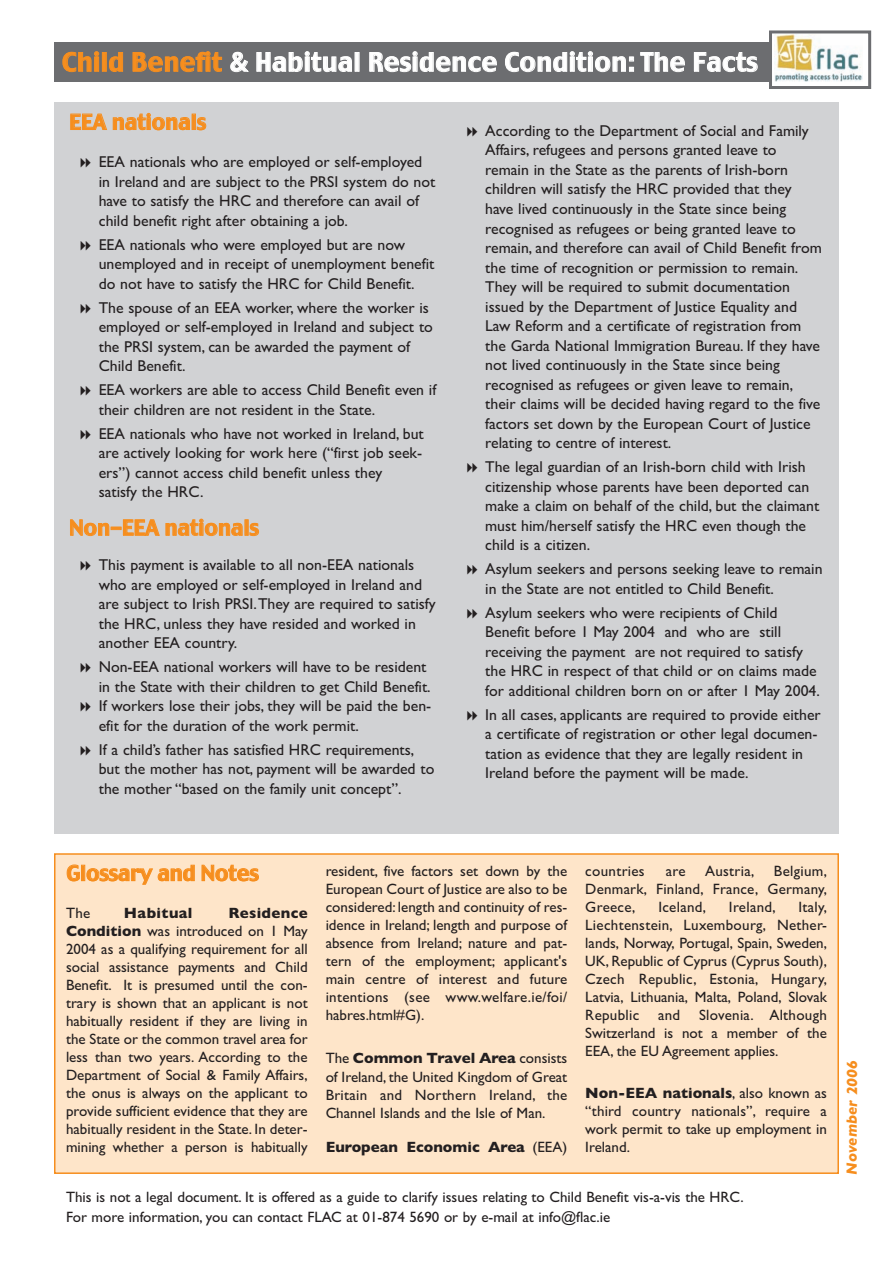
<style>
.page{position:relative;width:893px;height:1263px;background:#fff}
.page>*{position:absolute;margin:0;border:0;box-sizing:border-box;transform-origin:0 0}
.t1{font:25.5px "Charcoal";color:#fff}
.t2{font:21px "Charcoal";letter-spacing:-.015em;color:#f68e1e}
.t3{font:15.75px/19.5px "Gill Sans";color:#231f20}
.t4{font:15px/18px "Gill Sans";color:#231f20;text-align:justify}
.t5{font:15px "Gill Sans";letter-spacing:.02em;color:#231f20}
.t6{font:700 15px "Gill Sans";color:#231f20}
.t7{font:italic 700 15px "Gill Sans";letter-spacing:-.005em;color:#f68e1e}
.t8{font:700 15px "Gill Sans";letter-spacing:.025em;color:#231f20}
.s1{color:#f68e1e}
.s2{font-weight:700}
.s3{font-weight:400}
</style>
<div class="page">
<div style="left:54px;top:42px;width:785px;height:40px;background:#6c6d70"></div>
<div style="left:54px;top:103px;width:785px;height:731px;background:#d1d2d4"></div>
<div style="left:55px;top:854px;width:783px;height:319px;background:#fee5c9"></div>
<div style="left:54px;top:853px;width:785px;height:321px;border:2px solid #f68e1e"></div>
<div style="left:770px;top:32px;width:100px;height:55px;background:#fff"></div>
<img style="left:774px;top:35px;width:89px;height:46px">
<div style="left:769px;top:30px;width:102px;height:59px;border:3px solid #6c6d70"></div>
<h1 class="t1" style="left:62px;top:48px;width:697px"><span class="s1">Child Benefit</span> &amp; Habitual Residence Condition: The Facts</h1>
<h2 class="t2" style="left:69px;top:110px;width:139px">EEA nationals</h2>
<p class="t3" style="left:99px;top:152px;width:338px">EEA nationals who are employed or self-employed in Ireland and are subject to the PRSI system do not have to satisfy the HRC and therefore can avail of child benefit right after obtaining a job.</p>
<p class="t3" style="left:99px;top:235px;width:337px">EEA nationals who were employed but are now unemployed and in receipt of unemployment benefit do not have to satisfy the HRC for Child Benefit.</p>
<p class="t3" style="left:99px;top:298px;width:336px">The spouse of an EEA worker, where the worker is employed or self-employed in Ireland and subject to the PRSI system, can be awarded the payment of Child Benefit.</p>
<p class="t3" style="left:99px;top:380px;width:339px">EEA workers are able to access Child Benefit even if their children are not resident in the State.</p>
<p class="t3" style="left:99px;top:424px;width:327px">EEA nationals who have not worked in Ireland, but are actively looking for work here (“first job seek&shy;ers”) cannot access child benefit unless they satisfy the HRC.</p>
<h2 class="t2" style="left:69px;top:516px;width:191px">Non-EEA nationals</h2>
<p class="t3" style="left:99px;top:555px;width:338px">This payment is available to all non-EEA nationals who are employed or self-employed in Ireland and are subject to Irish PRSI.They are required to satisfy the HRC, unless they have resided and worked in another EEA country.</p>
<p class="t3" style="left:99px;top:657px;width:334px">Non-EEA national workers will have to be resident in the State with their children to get Child Benefit.<br>If workers lose their jobs, they will be paid the ben&shy;efit for the duration of the work permit.</p>
<p class="t3" style="left:99px;top:739px;width:337px">If a child’s father has satisfied HRC requirements, but the mother has not, payment will be awarded to the mother “based on the family unit concept”.</p>
<p class="t3" style="left:485px;top:121px;width:338px">According to the Department of Social and Family Affairs, refugees and persons granted leave to remain in the State as the parents of Irish-born children will satisfy the HRC provided that they have lived continuously in the State since being recognised as refugees or being granted leave to remain, and therefore can avail of Child Benefit from the time of recognition or permission to remain.<br>They will be required to submit documentation issued by the Department of Justice Equality and Law Reform and a certificate of registration from the Garda National Immigration Bureau. If they have not lived continuously in the State since being recognised as refugees or given leave to remain, their claims will be decided having regard to the five factors set down by the European Court of Justice relating to centre of interest.</p>
<p class="t3" style="left:485px;top:457px;width:336px">The legal guardian of an Irish-born child with Irish citizenship whose parents have been deported can make a claim on behalf of the child, but the claimant must him/herself satisfy the HRC even though the child is a citizen.</p>
<p class="t3" style="left:485px;top:559px;width:339px">Asylum seekers and persons seeking leave to remain in the State are not entitled to Child Benefit.</p>
<p class="t3" style="left:485px;top:602px;width:336px">Asylum seekers who were recipients of Child Benefit before 1 May 2004 and who are still receiving the payment are not required to satisfy the HRC in respect of that child or on claims made for additional children born on or after 1 May 2004.</p>
<p class="t3" style="left:485px;top:704px;width:337px">In all cases, applicants are required to provide either a certificate of registration or other legal documen&shy;tation as evidence that they are legally resident in Ireland before the payment will be made.</p>
<h2 class="t2" style="left:66px;top:861px;width:194px">Glossary and Notes</h2>
<p class="t4" style="left:66px;top:904px;width:26px">The</p>
<p class="t8" style="left:124px;top:904px;width:70px">Habitual</p>
<p class="t4" style="left:66px;top:904px;width:243px;text-indent:162px"><span class="s2">Residence Condition</span> was introduced on 1 May 2004 as a qualifying requirement for all social assistance payments and Child Benefit. It is presumed until the con&shy;trary is shown that an applicant is not habitually resident if they are living in the State or the common travel area for less than two years. According to the Department of Social &amp; Family Affairs, the onus is always on the applicant to provide sufficient evidence that they are habitually resident in the State. In deter&shy;mining whether a person is habitually</p>
<p class="t4" style="left:326px;top:861px;width:243px">resident, five factors set down by the European Court of Justice are also to be considered: length and continuity of res&shy;idence in Ireland; length and purpose of absence from Ireland; nature and pat&shy;tern of the employment; applicant's main centre of interest and future intentions (see www.welfare.ie/foi/ habres.html#G).</p>
<p class="t4" style="left:326px;top:1049px;width:243px">The <span class="s2">Common Travel Area</span> consists of Ireland, the United Kingdom of Great Britain and Northern Ireland, the Channel Islands and the Isle of Man.</p>
<p class="t6" style="left:326px;top:1138px;width:243px">European Economic Area <span class="s3">(EEA)</span></p>
<p class="t5" style="left:585px;top:862px;width:61px">countries</p>
<p class="t4" style="left:666px;top:861px;width:21px">are</p>
<p class="t5" style="left:705px;top:862px;width:51px">Austria,</p>
<p class="t4" style="left:585px;top:861px;width:243px;text-indent:189px">Belgium, Denmark, Finland, France, Germany, Greece,</p>
<p class="t4" style="left:585px;top:897px;width:243px;text-indent:213px">Italy, Liechtenstein, Luxembourg, Nether&shy;lands, Norway, Portugal, Spain, Sweden, UK, Republic of Cyprus (Cyprus South), Czech Republic, Estonia, Hungary, Latvia, Lithuania, Malta, Poland, Slovak Republic</p>
<p class="t5" style="left:658px;top:898px;width:49px">Iceland,</p>
<p class="t5" style="left:729px;top:898px;width:48px">Ireland,</p>
<p class="t4" style="left:585px;top:1005px;width:243px;text-indent:114px">Slovenia. Although Switzerland is not a member of the EEA, the EU Agreement applies.</p>
<p class="t4" style="left:585px;top:1084px;width:243px"><span class="s2">Non-EEA nationals</span>, also known as “third country nationals”, require a work permit to take up employment in Ireland.</p>
<p class="t4" style="left:658px;top:1005px;width:24px">and</p>
<p class="t4" style="left:66px;top:1187px;width:679px;line-height:19.5px">This is not a legal document. It is offered as a guide to clarify issues relating to Child Benefit vis-a-vis the HRC.<br>For more information, you can contact FLAC at 01-874 5690 or by e-mail at info@flac.ie</p>
<p class="t7" style="left:843px;top:1175px;width:116px;rotate:-90deg">November 2006</p>
</div>
